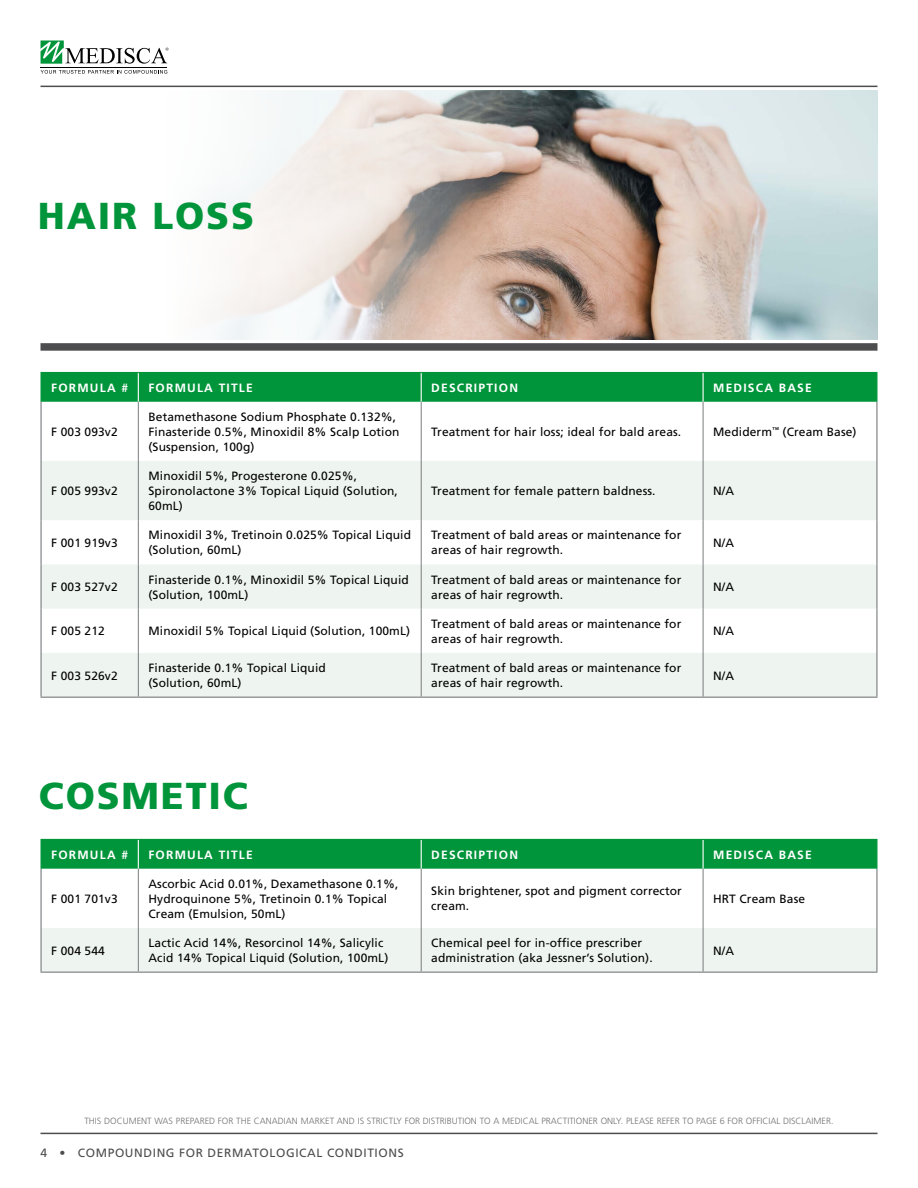
<style>
.page{position:relative;width:918px;height:1188px;background:#fff}
.page>*{position:absolute;margin:0;border:0;box-sizing:border-box;transform-origin:0 0}
.t1{font:900 37.5px "Frutiger LT Std";letter-spacing:.05em;color:#00953a}
.t2{font:12px/15px "Frutiger LT Std";letter-spacing:.01em;color:#000}
.t3{font:700 12px "Frutiger LT Std";letter-spacing:.1em;color:#fff}
.t4{font:12px "Frutiger LT Std";letter-spacing:.05em;color:#4d4d4f}
.t5{font:300 9px "Frutiger LT Std";color:#717073}
</style>
<div class="page">
<img style="left:209px;top:91px;width:669px;height:249px">
<div style="left:40px;top:343px;width:838px;height:8px;background:#4d4d4f"></div>
<hr style="left:40px;top:86px;width:838px;height:1px;background:#4d4d4f">
<hr style="left:40px;top:1133px;width:838px;height:1px;background:#4d4d4f">
<hr style="left:40px;top:67px;width:127px;height:1px;background:#000">
<svg style="left:41px;top:70px;width:126px;height:4px"></svg>
<svg style="left:41px;top:41px;width:127px;height:23px"></svg>
<svg style="left:42px;top:461px;width:834px;height:236px;fill:#eef4f0"></svg>
<div style="left:42px;top:373px;width:834px;height:29px;background:#00953a"></div>
<hr style="left:40px;top:402px;width:2px;height:59px;background:#797b7d">
<hr style="left:876px;top:402px;width:2px;height:59px;background:#797b7d">
<hr style="left:40px;top:461px;width:2px;height:59px;background:#797b7d">
<hr style="left:876px;top:461px;width:2px;height:59px;background:#797b7d">
<hr style="left:40px;top:520px;width:2px;height:44px;background:#797b7d">
<hr style="left:876px;top:520px;width:2px;height:44px;background:#797b7d">
<hr style="left:40px;top:564px;width:2px;height:45px;background:#797b7d">
<hr style="left:876px;top:564px;width:2px;height:45px;background:#797b7d">
<hr style="left:40px;top:609px;width:2px;height:44px;background:#797b7d">
<hr style="left:876px;top:609px;width:2px;height:44px;background:#797b7d">
<hr style="left:40px;top:653px;width:2px;height:44px;background:#797b7d">
<hr style="left:876px;top:653px;width:2px;height:44px;background:#797b7d">
<hr style="left:138px;top:402px;width:1px;height:59px;background:#797b7d">
<hr style="left:421px;top:402px;width:1px;height:59px;background:#797b7d">
<hr style="left:703px;top:402px;width:1px;height:59px;background:#797b7d">
<hr style="left:138px;top:461px;width:1px;height:59px;background:#797b7d">
<hr style="left:421px;top:461px;width:1px;height:59px;background:#797b7d">
<hr style="left:703px;top:461px;width:1px;height:59px;background:#797b7d">
<hr style="left:138px;top:520px;width:1px;height:44px;background:#797b7d">
<hr style="left:421px;top:520px;width:1px;height:44px;background:#797b7d">
<hr style="left:703px;top:520px;width:1px;height:44px;background:#797b7d">
<hr style="left:138px;top:564px;width:1px;height:45px;background:#797b7d">
<hr style="left:421px;top:564px;width:1px;height:45px;background:#797b7d">
<hr style="left:703px;top:564px;width:1px;height:45px;background:#797b7d">
<hr style="left:138px;top:609px;width:1px;height:44px;background:#797b7d">
<hr style="left:421px;top:609px;width:1px;height:44px;background:#797b7d">
<hr style="left:703px;top:609px;width:1px;height:44px;background:#797b7d">
<hr style="left:138px;top:653px;width:1px;height:44px;background:#797b7d">
<hr style="left:421px;top:653px;width:1px;height:44px;background:#797b7d">
<hr style="left:703px;top:653px;width:1px;height:44px;background:#797b7d">
<hr style="left:40px;top:697px;width:98px;height:1px;background:#797b7d">
<hr style="left:138px;top:697px;width:283px;height:1px;background:#797b7d">
<hr style="left:421px;top:697px;width:282px;height:1px;background:#797b7d">
<hr style="left:703px;top:697px;width:175px;height:1px;background:#797b7d">
<hr style="left:40px;top:372px;width:98px;height:1px;background:#00953a">
<hr style="left:40px;top:373px;width:2px;height:29px;background:#00953a">
<hr style="left:138px;top:372px;width:283px;height:1px;background:#00953a">
<hr style="left:421px;top:372px;width:282px;height:1px;background:#00953a">
<hr style="left:703px;top:372px;width:175px;height:1px;background:#00953a">
<hr style="left:876px;top:373px;width:2px;height:29px;background:#00953a">
<div style="left:42px;top:928px;width:834px;height:44px;background:#eef4f0"></div>
<div style="left:42px;top:840px;width:834px;height:29px;background:#00953a"></div>
<hr style="left:40px;top:869px;width:2px;height:59px;background:#797b7d">
<hr style="left:876px;top:869px;width:2px;height:59px;background:#797b7d">
<hr style="left:40px;top:928px;width:2px;height:44px;background:#797b7d">
<hr style="left:876px;top:928px;width:2px;height:44px;background:#797b7d">
<hr style="left:138px;top:869px;width:1px;height:59px;background:#797b7d">
<hr style="left:421px;top:869px;width:1px;height:59px;background:#797b7d">
<hr style="left:703px;top:869px;width:1px;height:59px;background:#797b7d">
<hr style="left:138px;top:928px;width:1px;height:44px;background:#797b7d">
<hr style="left:421px;top:928px;width:1px;height:44px;background:#797b7d">
<hr style="left:703px;top:928px;width:1px;height:44px;background:#797b7d">
<hr style="left:40px;top:972px;width:98px;height:1px;background:#797b7d">
<hr style="left:138px;top:972px;width:283px;height:1px;background:#797b7d">
<hr style="left:421px;top:972px;width:282px;height:1px;background:#797b7d">
<hr style="left:703px;top:972px;width:175px;height:1px;background:#797b7d">
<hr style="left:40px;top:839px;width:98px;height:1px;background:#00953a">
<hr style="left:40px;top:840px;width:2px;height:29px;background:#00953a">
<hr style="left:138px;top:839px;width:283px;height:1px;background:#00953a">
<hr style="left:421px;top:839px;width:282px;height:1px;background:#00953a">
<hr style="left:703px;top:839px;width:175px;height:1px;background:#00953a">
<hr style="left:876px;top:840px;width:2px;height:29px;background:#00953a">
<h1 class="t1" style="left:38px;top:193px;width:218px">HAIR LOSS</h1>
<p class="t3" style="left:51px;top:380px;width:78px">FORMULA #</p>
<p class="t3" style="left:148px;top:380px;width:106px">FORMULA TITLE</p>
<p class="t3" style="left:431px;top:380px;width:88px">DESCRIPTION</p>
<p class="t3" style="left:713px;top:380px;width:100px">MEDISCA BASE</p>
<p class="t2" style="left:51px;top:424px;width:68px">F 003 093v2</p>
<p class="t2" style="left:148px;top:409px;width:253px">Betamethasone Sodium Phosphate 0.132%,<br>Finasteride 0.5%, Minoxidil 8% Scalp Lotion (Suspension, 100g)</p>
<p class="t2" style="left:431px;top:424px;width:251px">Treatment for hair loss; ideal for bald areas.</p>
<p class="t2" style="left:713px;top:424px;width:145px">Mediderm<sup>™</sup> (Cream Base)</p>
<p class="t2" style="left:51px;top:483px;width:68px">F 005 993v2</p>
<p class="t2" style="left:148px;top:468px;width:251px">Minoxidil 5%, Progesterone 0.025%,<br>Spironolactone 3% Topical Liquid (Solution,<br>60mL)</p>
<p class="t2" style="left:431px;top:483px;width:226px">Treatment for female pattern baldness.</p>
<p class="t2" style="left:713px;top:483px;width:22px">N/A</p>
<p class="t2" style="left:51px;top:535px;width:68px">F 001 919v3</p>
<p class="t2" style="left:148px;top:528px;width:264px">Minoxidil 3%, Tretinoin 0.025% Topical Liquid (Solution, 60mL)</p>
<p class="t2" style="left:431px;top:528px;width:252px">Treatment of bald areas or maintenance for areas of hair regrowth.</p>
<p class="t2" style="left:713px;top:535px;width:22px">N/A</p>
<p class="t2" style="left:51px;top:579px;width:68px">F 003 527v2</p>
<p class="t2" style="left:148px;top:572px;width:262px">Finasteride 0.1%, Minoxidil 5% Topical Liquid (Solution, 100mL)</p>
<p class="t2" style="left:431px;top:572px;width:252px">Treatment of bald areas or maintenance for areas of hair regrowth.</p>
<p class="t2" style="left:713px;top:579px;width:22px">N/A</p>
<p class="t2" style="left:51px;top:624px;width:55px">F 005 212</p>
<p class="t2" style="left:148px;top:624px;width:263px">Minoxidil 5% Topical Liquid (Solution, 100mL)</p>
<p class="t2" style="left:431px;top:616px;width:252px">Treatment of bald areas or maintenance for areas of hair regrowth.</p>
<p class="t2" style="left:713px;top:624px;width:22px">N/A</p>
<p class="t2" style="left:51px;top:668px;width:68px">F 003 526v2</p>
<p class="t2" style="left:148px;top:660px;width:179px">Finasteride 0.1% Topical Liquid (Solution, 60mL)</p>
<p class="t2" style="left:431px;top:660px;width:252px">Treatment of bald areas or maintenance for areas of hair regrowth.</p>
<p class="t2" style="left:713px;top:668px;width:22px">N/A</p>
<h1 class="t1" style="left:39px;top:773px;width:211px">COSMETIC</h1>
<p class="t3" style="left:51px;top:847px;width:78px">FORMULA #</p>
<p class="t3" style="left:148px;top:847px;width:106px">FORMULA TITLE</p>
<p class="t3" style="left:431px;top:847px;width:88px">DESCRIPTION</p>
<p class="t3" style="left:713px;top:847px;width:100px">MEDISCA BASE</p>
<p class="t2" style="left:51px;top:891px;width:68px">F 001 701v3</p>
<p class="t2" style="left:148px;top:876px;width:252px">Ascorbic Acid 0.01%, Dexamethasone 0.1%,<br>Hydroquinone 5%, Tretinoin 0.1% Topical<br>Cream (Emulsion, 50mL)</p>
<p class="t2" style="left:431px;top:884px;width:252px">Skin brightener, spot and pigment corrector cream.</p>
<p class="t2" style="left:713px;top:891px;width:94px">HRT Cream Base</p>
<p class="t2" style="left:51px;top:943px;width:55px">F 004 544</p>
<p class="t2" style="left:148px;top:935px;width:241px">Lactic Acid 14%, Resorcinol 14%, Salicylic<br>Acid 14% Topical Liquid (Solution, 100mL)</p>
<p class="t2" style="left:431px;top:935px;width:223px">Chemical peel for in-office prescriber administration (aka Jessner’s Solution).</p>
<p class="t2" style="left:713px;top:943px;width:22px">N/A</p>
<p class="t5" style="left:84px;top:1116px;width:751px">THIS DOCUMENT WAS PREPARED FOR THE CANADIAN MARKET AND IS STRICTLY FOR DISTRIBUTION TO A MEDICAL PRACTITIONER ONLY. PLEASE REFER TO PAGE 6 FOR OFFICIAL DISCLAIMER.</p>
<p class="t4" style="left:40px;top:1146px;width:365px">4 • COMPOUNDING FOR DERMATOLOGICAL CONDITIONS</p>
</div>
